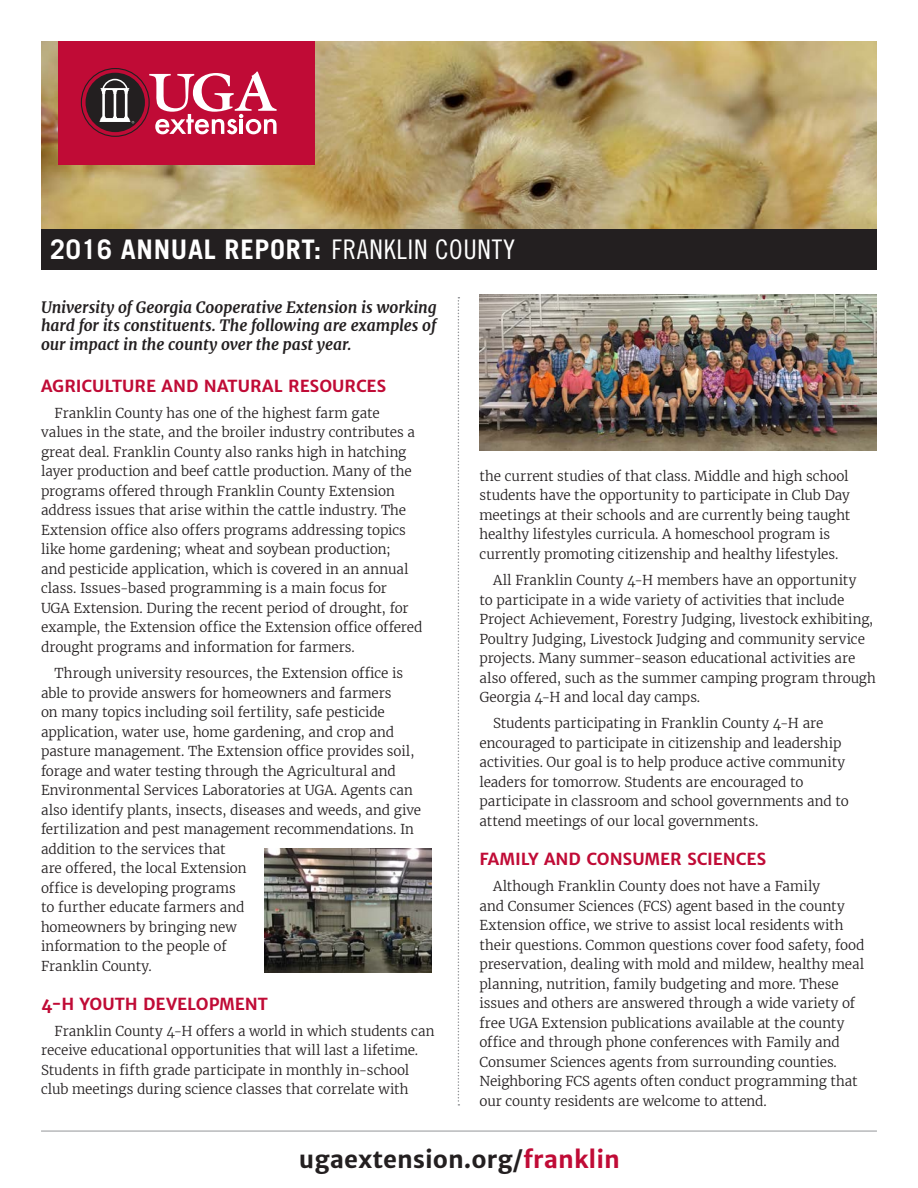
<style>
.page{position:relative;width:918px;height:1188px;background:#fff}
.page>*{position:absolute;margin:0;border:0;box-sizing:border-box;transform-origin:0 0}
.t1{font:700 27px "Trade Gothic";letter-spacing:.025em;color:#fff}
.back_page_body_text{font:700 24px "Merriweather Sans";color:#231f20}
.front_subheads{font:700 16.5px "Merriweather Sans";color:#c00b36}
.back_page_body_text-2{font:italic 700 15.45px/18.6px "Merriweather";letter-spacing:-.005em;color:#231f20;text-align:justify}
.front_body_text{font:300 13.5px/19.5px "Merriweather";letter-spacing:-.005em;color:#231f20}
.s1{font-family:"Trade Gothic Cond Eighteen";font-weight:400}
.s2{color:#c00b36}
</style>
<div class="page">
<img style="left:41px;top:41px;width:836px;height:188px">
<svg style="left:458px;top:297px;width:1px;height:809px"></svg>
<div style="left:41px;top:229px;width:836px;height:41px;background:#231f20"></div>
<div style="left:58px;top:41px;width:256px;height:124px;background:#c00b36"></div>
<div style="left:86px;top:73px;width:59px;height:59px;background:#231f20;border-radius:50%"></div>
<svg style="left:100px;top:79px;width:34px;height:44px"></svg>
<div style="left:81px;top:68px;width:69px;height:69px;border:1px solid #231f20;border-radius:50%"></div>
<svg style="left:149px;top:72px;width:128px;height:62px"></svg>
<hr style="left:240px;top:119px;width:3px;height:15px;background:#fff">
<hr style="left:41px;top:1131px;width:836px;height:1px;background:#939598">
<img style="left:480px;top:295px;width:397px;height:155px">
<img style="left:264px;top:849px;width:168px;height:123px">
<p class="t1" style="left:50px;top:233px;width:467px">2016 ANNUAL REPORT: <span class="s1">FRANKLIN COUNTY</span></p>
<p class="back_page_body_text-2" style="left:41px;top:298px;width:397px">University of Georgia Cooperative Extension is working hard for its constituents. The following are examples of our impact in the county over the past year.</p>
<p class="front_subheads" style="left:41px;top:376px;width:347px">AGRICULTURE AND NATURAL RESOURCES</p>
<p class="front_body_text" style="left:41px;top:403px;width:383px;text-indent:14px">Franklin County has one of the highest farm gate values in the state, and the broiler industry contributes a great deal. Franklin County also ranks high in hatching layer production and beef cattle production. Many of the programs offered through Franklin County Extension address issues that arise within the cattle industry. The Extension office also offers programs addressing topics like home gardening; wheat and soybean production;<br>and pesticide application, which is covered in an annual class. Issues-based programming is a main focus for<br>UGA Extension. During the recent period of drought, for example, the Extension office the Extension office offered drought programs and information for farmers.</p>
<p class="front_body_text" style="left:41px;top:664px;width:381px;text-indent:14px">Through university resources, the Extension office is able to provide answers for homeowners and farmers<br>on many topics including soil fertility, safe pesticide application, water use, home gardening, and crop and pasture management. The Extension office provides soil, forage and water testing through the Agricultural and Environmental Services Laboratories at UGA. Agents can also identify plants, insects, diseases and weeds, and give fertilization and pest management recommendations. In addition to the services that<br>are offered, the local Extension<br>office is developing programs<br>to further educate farmers and<br>homeowners by bringing new<br>information to the people of<br>Franklin County.</p>
<p class="front_subheads" style="left:41px;top:994px;width:228px">4-H YOUTH DEVELOPMENT</p>
<p class="front_body_text" style="left:41px;top:1021px;width:395px;text-indent:14px">Franklin County 4-H offers a world in which students can receive educational opportunities that will last a lifetime.<br>Students in fifth grade participate in monthly in-school club meetings during science classes that correlate with</p>
<p class="front_body_text" style="left:480px;top:466px;width:372px">the current studies of that class. Middle and high school students have the opportunity to participate in Club Day meetings at their schools and are currently being taught healthy lifestyles curricula. A homeschool program is currently promoting citizenship and healthy lifestyles.</p>
<p class="front_body_text" style="left:480px;top:571px;width:398px;text-indent:14px">All Franklin County 4-H members have an opportunity<br>to participate in a wide variety of activities that include Project Achievement, Forestry Judging, livestock exhibiting, Poultry Judging, Livestock Judging and community service projects. Many summer-season educational activities are also offered, such as the summer camping program through Georgia 4-H and local day camps.</p>
<p class="front_body_text" style="left:480px;top:714px;width:371px;text-indent:14px">Students participating in Franklin County 4-H are encouraged to participate in citizenship and leadership activities. Our goal is to help produce active community leaders for tomorrow. Students are encouraged to participate in classroom and school governments and to attend meetings of our local governments.</p>
<p class="front_subheads" style="left:480px;top:849px;width:288px">FAMILY AND CONSUMER SCIENCES</p>
<p class="front_body_text" style="left:480px;top:877px;width:387px;text-indent:14px">Although Franklin County does not have a Family<br>and Consumer Sciences (FCS) agent based in the county Extension office, we strive to assist local residents with their questions. Common questions cover food safety, food preservation, dealing with mold and mildew, healthy meal planning, nutrition, family budgeting and more. These issues and others are answered through a wide variety of free UGA Extension publications available at the county office and through phone conferences with Family and Consumer Sciences agents from surrounding counties.<br>Neighboring FCS agents often conduct programming that our county residents are welcome to attend.</p>
<p class="back_page_body_text" style="left:299px;top:1144px;width:323px">ugaextension.org/<span class="s2">franklin</span></p>
</div>
